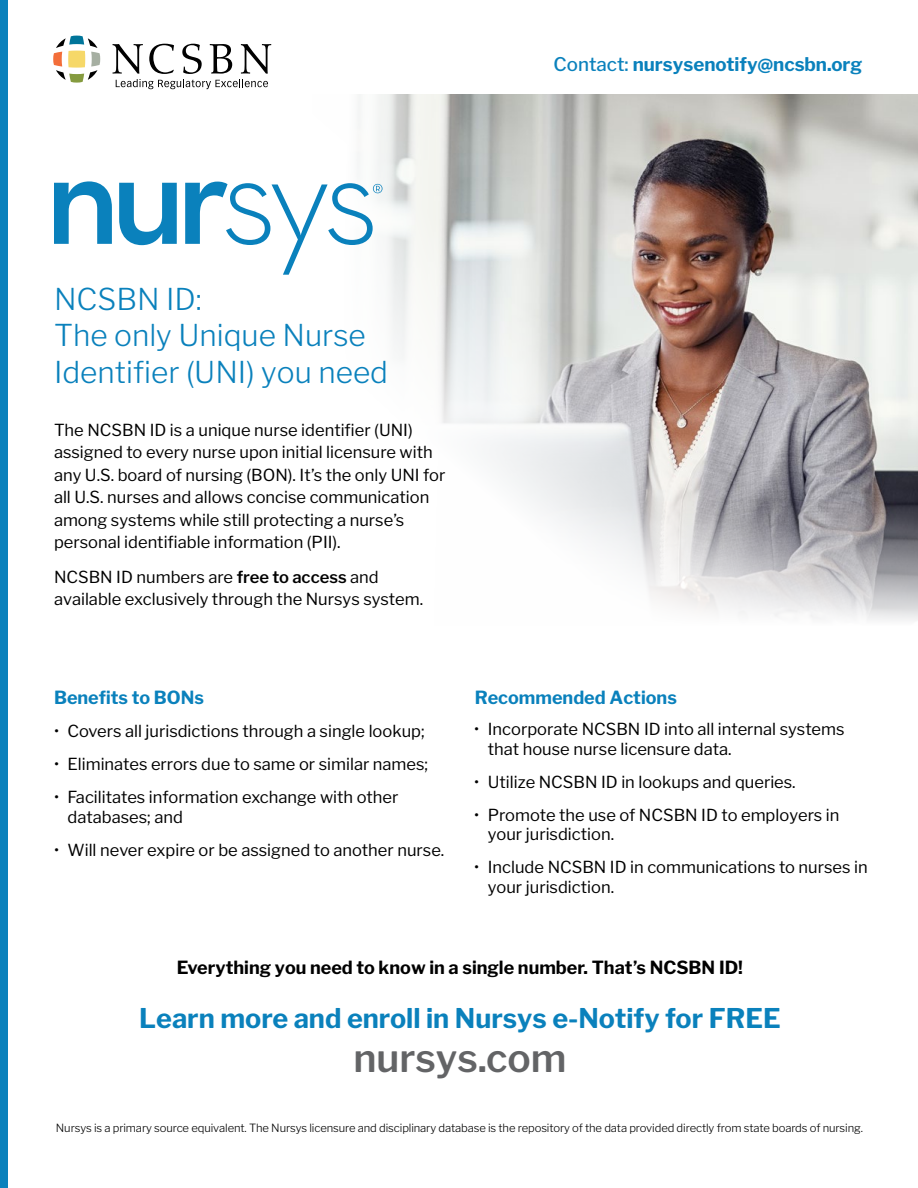
<style>
.page{position:relative;width:918px;height:1188px;background:#fff}
.page>*{position:absolute;margin:0;border:0;box-sizing:border-box;transform-origin:0 0}
.t1{font:600 39px "Libre Franklin";color:#636466}
.t2{font:300 29.85px/36.6px "Libre Franklin";color:#0a81bc}
.t3{font:700 27px "Libre Franklin";color:#0a81bc}
.t4{font:700 18.75px "Libre Franklin";color:#0a81bc}
.t5{font:700 18px "Libre Franklin";color:#000}
.t6{font:700 18px "Libre Franklin";color:#0a81bc}
.t7{font:16.5px/22.5px "Libre Franklin";color:#000}
.t8{font:300 11.25px "Libre Franklin";letter-spacing:-.01em;color:#000}
.s1{font-weight:500}
.s2{font-weight:600}
</style>
<div class="page">
<img style="left:358px;top:95px;width:560px;height:385px">
<svg style="left:511px;top:480px;width:407px;height:141px"></svg>
<div style="left:0;top:0;width:8px;height:1188px;background:#0a81bc"></div>
<svg style="left:53px;top:36px;width:47px;height:47px"></svg>
<svg style="left:113px;top:44px;width:158px;height:45px"></svg>
<svg style="left:54px;top:181px;width:58px;height:63px"></svg>
<svg style="left:119px;top:183px;width:58px;height:62px"></svg>
<svg style="left:185px;top:182px;width:198px;height:93px"></svg>
<p class="t4" style="left:554px;top:53px;width:310px"><span class="s1">Contact:</span> nursysenotify@ncsbn.org</p>
<h2 class="t2" style="left:54px;top:281px;width:336px">NCSBN ID:<br>The only Unique Nurse<br>Identifier (UNI) you need</h2>
<p class="t7" style="left:54px;top:419px;width:393px">The NCSBN ID is a unique nurse identifier (UNI) assigned to every nurse upon initial licensure with any U.S. board of nursing (BON). It’s the only UNI for all U.S. nurses and allows concise communication among systems while still protecting a nurse’s personal identifiable information (PII).</p>
<p class="t7" style="left:54px;top:566px;width:371px">NCSBN ID numbers are <span class="s2">free to access</span> and available exclusively through the Nursys system.</p>
<p class="t6" style="left:54px;top:687px;width:151px">Benefits to BONs</p>
<p class="t7" style="left:54px;top:720px;width:372px">• Covers all jurisdictions through a single lookup;</p>
<p class="t7" style="left:54px;top:753px;width:376px">• Eliminates errors due to same or similar names;</p>
<p class="t7" style="left:67px;top:788px;width:332px;line-height:19.5px;text-indent:-13px">• Facilitates information exchange with other databases; and</p>
<p class="t7" style="left:54px;top:839px;width:392px">• Will never expire or be assigned to another nurse.</p>
<p class="t6" style="left:475px;top:687px;width:204px">Recommended Actions</p>
<p class="t7" style="left:488px;top:719px;width:358px;line-height:19.5px;text-indent:-13px">• Incorporate NCSBN ID into all internal systems that house nurse licensure data.</p>
<p class="t7" style="left:474px;top:770px;width:323px">• Utilize NCSBN ID in lookups and queries.</p>
<p class="t7" style="left:488px;top:805px;width:353px;line-height:19.5px;text-indent:-13px">• Promote the use of NCSBN ID to employers in your jurisdiction.</p>
<p class="t7" style="left:488px;top:857px;width:381px;line-height:19.5px;text-indent:-13px">• Include NCSBN ID in communications to nurses in your jurisdiction.</p>
<p class="t5" style="left:177px;top:957px;width:568px">Everything you need to know in a single number. That’s NCSBN ID!</p>
<h3 class="t3" style="left:139px;top:1002px;width:643px">Learn more and enroll in Nursys e-Notify for FREE</h3>
<h1 class="t1" style="left:353px;top:1034px;width:215px">nursys.com</h1>
<p class="t8" style="left:56px;top:1121px;width:809px">Nursys is a primary source equivalent. The Nursys licensure and disciplinary database is the repository of the data provided directly from state boards of nursing.</p>
</div>
